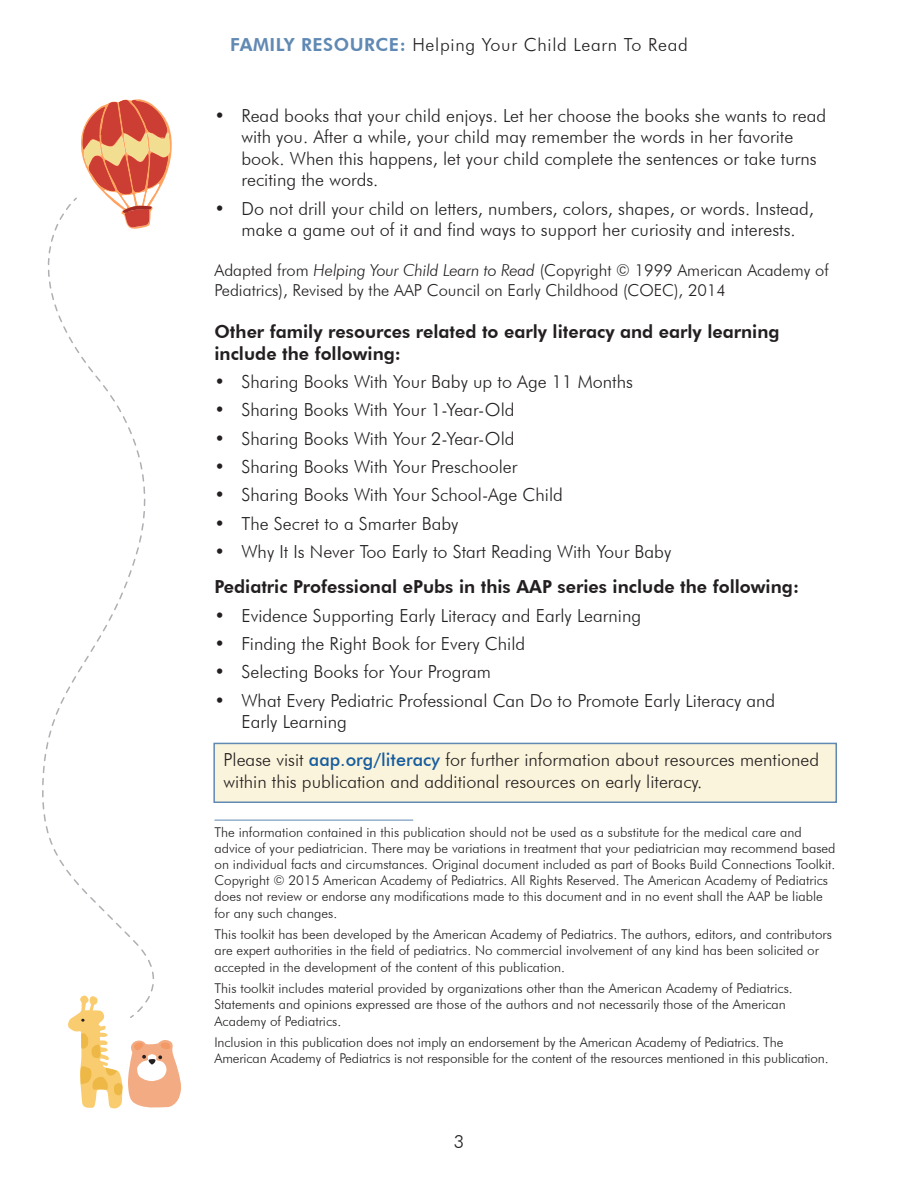
<style>
.page{position:relative;width:918px;height:1188px;background:#fff}
.page>*{position:absolute;margin:0;border:0;box-sizing:border-box;transform-origin:0 0}
.Body{font:300 18px/21.6px "Futura BT";color:#231f20}
.t1{font:800 18px/21.6px "Futura BT";color:#231f20}
.Body-2{font:300 18px "Futura BT";letter-spacing:.04em;color:#231f20}
.adapted{font:300 16.5px/19.8px "Futura BT";color:#231f20}
.disclaimer{font:300 13.5px/16.2px "Futura BT";color:#231f20}
.s1{font-weight:800;color:#6089b3}
.s2{font-style:italic}
.s3{font-weight:500;color:#175d9e}
</style>
<div class="page">
<svg style="left:140px;top:462px;width:6px;height:81px"></svg>
<svg style="left:42px;top:375px;width:98px;height:570px"></svg>
<svg style="left:47px;top:99px;width:125px;height:274px"></svg>
<svg style="left:68px;top:945px;width:113px;height:164px"></svg>
<div style="left:214px;top:743px;width:622px;height:59px;background:#fbf4dc"></div>
<div style="left:213px;top:743px;width:624px;height:60px;border:2px solid #6089b3"></div>
<hr style="left:214px;top:820px;width:199px;height:1px;background:#6089b3">
<h1 class="Body-2" style="left:230px;top:34px;width:459px"><span class="s1">FAMILY RESOURCE:</span> Helping Your Child Learn To Read</h1>
<p class="Body" style="left:242px;top:104px;width:586px;text-indent:-27px">• Read books that your child enjoys. Let her choose the books she wants to read with you. After a while, your child may remember the words in her favorite book. When this happens, let your child complete the sentences or take turns reciting the words.</p>
<p class="Body" style="left:214px;top:197px;width:601px;text-align:center">• Do not drill your child on letters, numbers, colors, shapes, or words. Instead, make a game out of it and find ways to support her curiosity and interests.</p>
<p class="adapted" style="left:214px;top:261px;width:616px">Adapted from <span class="s2">Helping Your Child Learn to Read</span> (Copyright © 1999 American Academy of<br>Pediatrics), Revised by the AAP Council on Early Childhood (COEC), 2014</p>
<p class="t1" style="left:214px;top:321px;width:567px">Other family resources related to early literacy and early learning include the following:</p>
<p class="Body" style="left:214px;top:371px;width:420px">• Sharing Books With Your Baby up to Age 11 Months</p>
<p class="Body" style="left:214px;top:399px;width:302px">• Sharing Books With Your 1-Year-Old</p>
<p class="Body" style="left:214px;top:427px;width:302px">• Sharing Books With Your 2-Year-Old</p>
<p class="Body" style="left:214px;top:456px;width:305px">• Sharing Books With Your Preschooler</p>
<p class="Body" style="left:214px;top:484px;width:350px">• Sharing Books With Your School-Age Child</p>
<p class="Body" style="left:214px;top:512px;width:245px">• The Secret to a Smarter Baby</p>
<p class="Body" style="left:214px;top:541px;width:458px">• Why It Is Never Too Early to Start Reading With Your Baby</p>
<p class="t1" style="left:214px;top:576px;width:586px">Pediatric Professional ePubs in this AAP series include the following:</p>
<p class="Body" style="left:214px;top:604px;width:428px">• Evidence Supporting Early Literacy and Early Learning</p>
<p class="Body" style="left:214px;top:633px;width:312px">• Finding the Right Book for Every Child</p>
<p class="Body" style="left:214px;top:661px;width:278px">• Selecting Books for Your Program</p>
<p class="Body" style="left:242px;top:689px;width:535px;text-indent:-27px">• What Every Pediatric Professional Can Do to Promote Early Literacy and<br>Early Learning</p>
<p class="Body" style="left:224px;top:749px;width:597px">Please visit <span class="s3">aap.org/literacy</span> for further information about resources mentioned within this publication and additional resources on early literacy.</p>
<p class="disclaimer" style="left:214px;top:824px;width:623px">The information contained in this publication should not be used as a substitute for the medical care and advice of your pediatrician. There may be variations in treatment that your pediatrician may recommend based on individual facts and circumstances. Original document included as part of Books Build Connections Toolkit.<br>Copyright © 2015 American Academy of Pediatrics. All Rights Reserved. The American Academy of Pediatrics does not review or endorse any modifications made to this document and in no event shall the AAP be liable for any such changes.</p>
<p class="disclaimer" style="left:214px;top:926px;width:619px">This toolkit has been developed by the American Academy of Pediatrics. The authors, editors, and contributors are expert authorities in the field of pediatrics. No commercial involvement of any kind has been solicited or accepted in the development of the content of this publication.</p>
<p class="disclaimer" style="left:214px;top:980px;width:580px">This toolkit includes material provided by organizations other than the American Academy of Pediatrics.<br>Statements and opinions expressed are those of the authors and not necessarily those of the American<br>Academy of Pediatrics.</p>
<p class="disclaimer" style="left:214px;top:1034px;width:616px">Inclusion in this publication does not imply an endorsement by the American Academy of Pediatrics. The<br>American Academy of Pediatrics is not responsible for the content of the resources mentioned in this publication.</p>
<h1 class="Body" style="left:454px;top:1131px;width:12px">3</h1>
</div>
